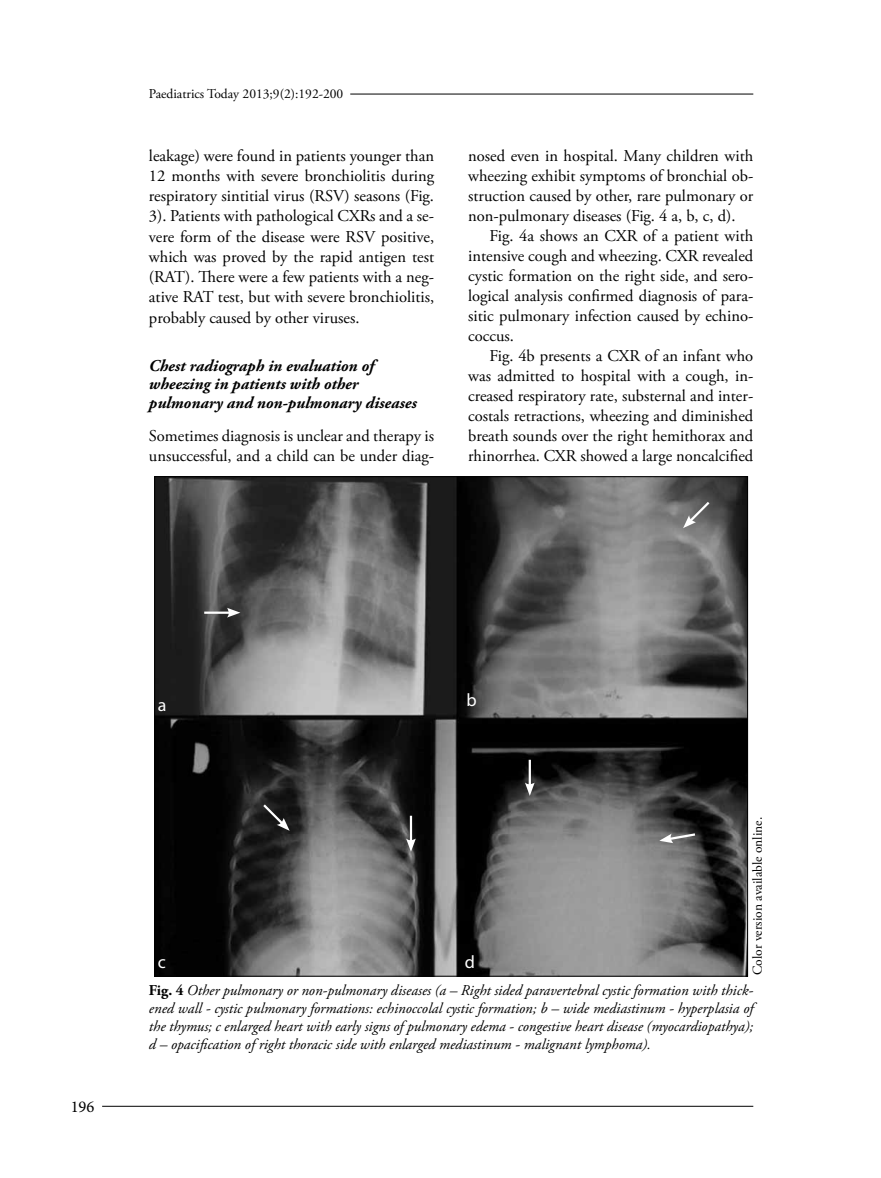
<style>
.page{position:relative;width:881px;height:1178px;background:#fff}
.page>*{position:absolute;margin:0;border:0;box-sizing:border-box;transform-origin:0 0}
.t1{font:18px "Myriad Pro";color:#fff}
.t2{font:16.5px/20px "Adobe Garamond Pro";color:#000;text-align:justify}
.t3{font:italic 700 16.5px/18.5px "Adobe Garamond Pro";color:#000}
.t4{font:16.5px "Minion Pro";color:#000}
.t5{font:italic 15px/18px "Adobe Garamond Pro";color:#000;text-align:justify}
.t6{font:13.5px "Adobe Garamond Pro";color:#000}
.s1{font-weight:700;font-style:normal}
</style>
<div class="page">
<hr style="left:350px;top:94px;width:403px;height:1px;background:#000">
<hr style="left:102px;top:1106px;width:651px;height:1px;background:#000">
<img style="left:156px;top:478px;width:589px;height:496px">
<hr style="left:204px;top:611px;width:27px;height:3px;background:#fff">
<svg style="left:227px;top:608px;width:13px;height:9px"></svg>
<svg style="left:261px;top:802px;width:28px;height:29px"></svg>
<hr style="left:409px;top:816px;width:3px;height:26px;background:#fff">
<svg style="left:406px;top:838px;width:9px;height:14px"></svg>
<hr style="left:528px;top:760px;width:2px;height:26px;background:#fff">
<svg style="left:524px;top:782px;width:10px;height:14px"></svg>
<svg style="left:682px;top:499px;width:29px;height:29px"></svg>
<svg style="left:659px;top:832px;width:38px;height:11px"></svg>
<p class="t6" style="left:149px;top:86px;width:196px">Paediatrics Today 2013;9(2):192-200</p>
<p class="t2" style="left:149px;top:146px;width:286px">leakage) were found in patients younger than 12 months with severe bronchiolitis during respiratory sintitial virus (RSV) seasons (Fig.<br>3). Patients with pathological CXRs and a se&shy;vere form of the disease were RSV positive, which was proved by the rapid antigen test (RAT). There were a few patients with a neg&shy;ative RAT test, but with severe bronchiolitis, probably caused by other viruses.</p>
<p class="t3" style="left:149px;top:357px;width:269px">Chest radiograph in evaluation of wheezing in patients with other pulmonary and non-pulmonary diseases</p>
<p class="t2" style="left:149px;top:426px;width:286px">Sometimes diagnosis is unclear and therapy is unsuccessful, and a child can be under diag-</p>
<p class="t2" style="left:468px;top:146px;width:286px">nosed even in hospital. Many children with wheezing exhibit symptoms of bronchial ob&shy;struction caused by other, rare pulmonary or non-pulmonary diseases (Fig. 4 a, b, c, d).</p>
<p class="t2" style="left:468px;top:226px;width:286px;text-indent:21px">Fig. 4a shows an CXR of a patient with intensive cough and wheezing. CXR revealed cystic formation on the right side, and sero&shy;logical analysis confirmed diagnosis of para&shy;sitic pulmonary infection caused by echino&shy;coccus.</p>
<p class="t2" style="left:468px;top:346px;width:286px;text-indent:21px">Fig. 4b presents a CXR of an infant who was admitted to hospital with a cough, in&shy;creased respiratory rate, substernal and inter&shy;costals retractions, wheezing and diminished breath sounds over the right hemithorax and rhinorrhea. CXR showed a large noncalcified</p>
<p class="t4" style="left:71px;top:1095px;width:25px">196</p>
<p class="t1" style="left:158px;top:694px;width:10px">a</p>
<p class="t1" style="left:158px;top:950px;width:10px">c</p>
<p class="t1" style="left:466px;top:689px;width:12px">b</p>
<p class="t1" style="left:464px;top:950px;width:12px">d</p>
<p class="t6" style="left:749px;top:975px;width:160px;rotate:-90deg">Color version available online.</p>
<p class="t5" style="left:149px;top:981px;width:605px"><span class="s1">Fig. 4</span> Other pulmonary or non-pulmonary diseases (a – Right sided paravertebral cystic formation with thick&shy;ened wall - cystic pulmonary formations: echinoccolal cystic formation; b – wide mediastinum - hyperplasia of the thymus; c enlarged heart with early signs of pulmonary edema - congestive heart disease (myocardiopathya); d – opacification of right thoracic side with enlarged mediastinum - malignant lymphoma).</p>
</div>
